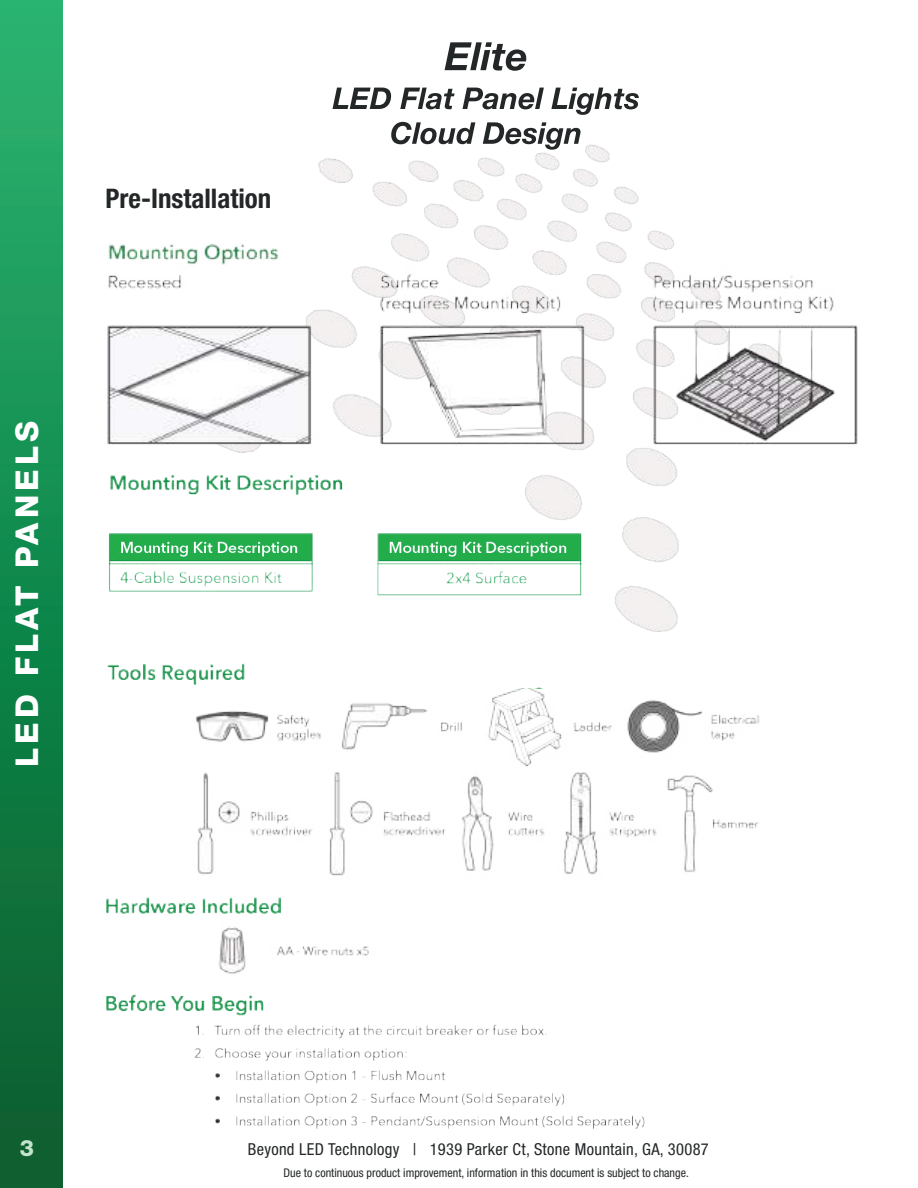
<style>
.page{position:relative;width:918px;height:1188px;background:#fff}
.page>*{position:absolute;margin:0;border:0;box-sizing:border-box;transform-origin:0 0}
.t1{font:800 31.5px "Helvetica Neue LT Std";letter-spacing:.13em;color:#fff}
.t2{font:700 condensed 27px "Helvetica Neue LT Std";color:#242728}
.t3{font:800 22.5px "Helvetica Neue LT Std";color:#c3e4cd}
.t4{font:condensed 16.5px "Helvetica Neue LT Pro";letter-spacing:.02em;color:#242728}
.t5{font:condensed 12px "Helvetica Neue LT Pro";color:#242728}
</style>
<div class="page">
<div style="left:0;top:0;width:63px;height:1188px;background:linear-gradient(to bottom,#26b570,#065b2b)"></div>
<img style="left:318px;top:145px;width:361px;height:487px">
<img style="left:107px;top:243px;width:751px;height:232px">
<img style="left:107px;top:663px;width:434px;height:25px">
<img style="left:106px;top:897px;width:175px;height:17px">
<img style="left:106px;top:995px;width:158px;height:21px">
<img style="left:194px;top:1024px;width:451px;height:105px">
<img style="left:219px;top:927px;width:150px;height:47px">
<img style="left:196px;top:688px;width:563px;height:188px">
<img style="left:108px;top:475px;width:482px;height:126px">
<svg style="left:445px;top:42px;width:81px;height:29px"></svg>
<svg style="left:333px;top:88px;width:306px;height:27px"></svg>
<svg style="left:391px;top:122px;width:190px;height:28px"></svg>
<h2 class="t2" style="left:106px;top:182px;width:167px">Pre-Installation</h2>
<h1 class="t1" style="left:8px;top:767px;width:348px;rotate:-90deg">LED FLAT PANELS</h1>
<h3 class="t3" style="left:20px;top:1134px;width:16px">3</h3>
<h3 class="t4" style="left:248px;top:1139px;width:463px">Beyond LED Technology | 1939 Parker Ct, Stone Mountain, GA, 30087</h3>
<p class="t5" style="left:284px;top:1165px;width:407px">Due to continuous product improvement, information in this document is subject to change.</p>
</div>
